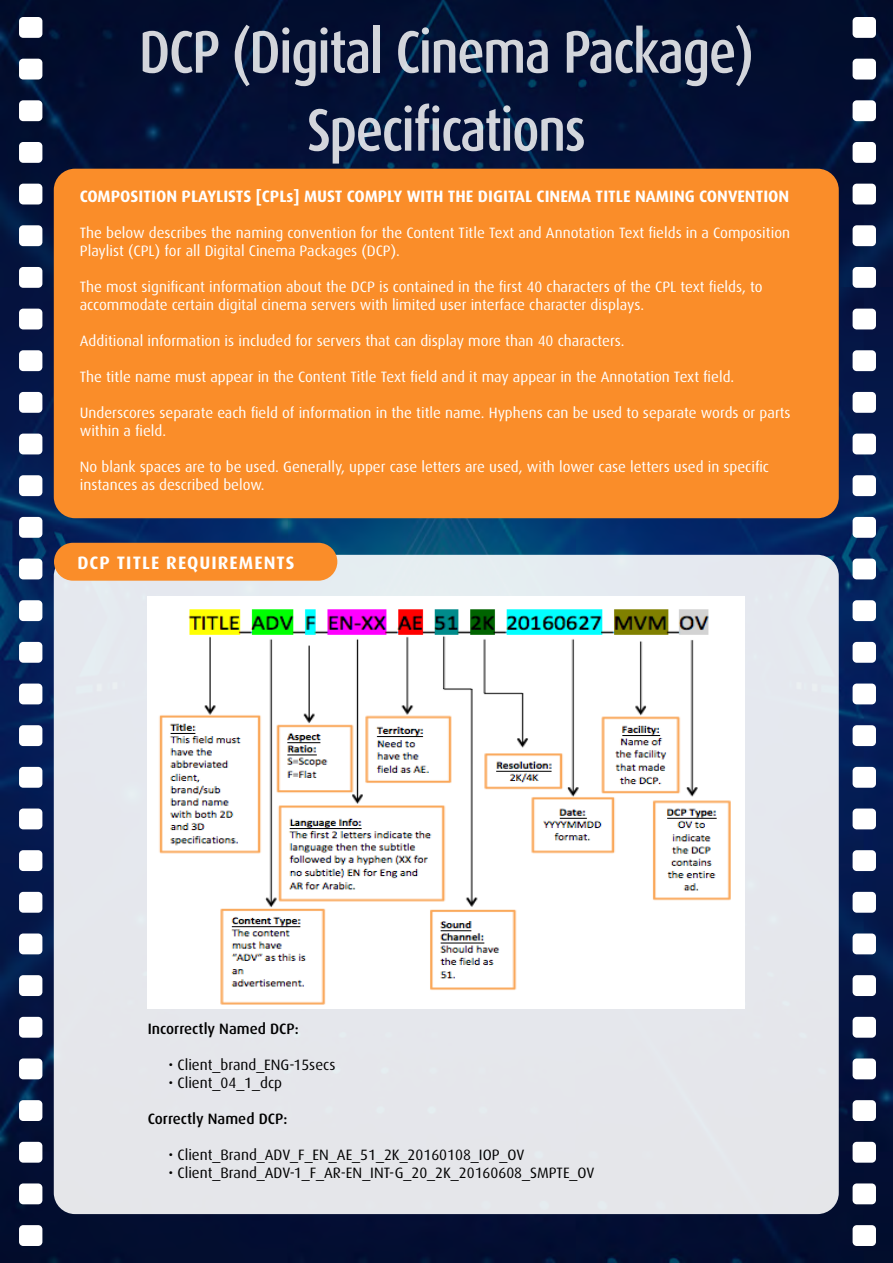
<style>
.page{position:relative;width:893px;height:1263px;background:#fff}
.page>*{position:absolute;margin:0;border:0;box-sizing:border-box;transform-origin:0 0}
.t1{font:500 60px/78px "Dax Condensed";letter-spacing:-.03em;color:#fff;text-align:center}
.t2{font:700 18px "Dax";letter-spacing:.06em;color:#fff}
.t3{font:700 16.5px "Dax";color:#fff}
.t4{font:15px/18px "Dax";color:#fff}
.t5{font:15px "Dax";color:#000}
.t6{font:500 15px "Dax";color:#000}
</style>
<div class="page">
<img style="left:0;top:0;width:893px;height:1263px">
<div style="left:19px;top:17px;width:23px;height:21px;background:#fff;border-radius:4px"></div>
<div style="left:19px;top:350px;width:23px;height:21px;background:#fff;border-radius:4px"></div>
<div style="left:19px;top:725px;width:23px;height:21px;background:#fff;border-radius:4px"></div>
<div style="left:19px;top:184px;width:23px;height:20px;background:#fff;border-radius:4px"></div>
<div style="left:19px;top:517px;width:23px;height:21px;background:#fff;border-radius:4px"></div>
<div style="left:19px;top:892px;width:23px;height:21px;background:#fff;border-radius:4px"></div>
<div style="left:19px;top:1100px;width:23px;height:21px;background:#fff;border-radius:4px"></div>
<div style="left:19px;top:100px;width:23px;height:21px;background:#fff;border-radius:4px"></div>
<div style="left:19px;top:434px;width:23px;height:20px;background:#fff;border-radius:4px"></div>
<div style="left:19px;top:808px;width:23px;height:21px;background:#fff;border-radius:4px"></div>
<div style="left:19px;top:267px;width:23px;height:21px;background:#fff;border-radius:4px"></div>
<div style="left:19px;top:642px;width:23px;height:21px;background:#fff;border-radius:4px"></div>
<div style="left:19px;top:600px;width:23px;height:21px;background:#fff;border-radius:4px"></div>
<div style="left:19px;top:975px;width:23px;height:21px;background:#fff;border-radius:4px"></div>
<div style="left:19px;top:1183px;width:23px;height:21px;background:#fff;border-radius:4px"></div>
<div style="left:19px;top:59px;width:23px;height:21px;background:#fff;border-radius:4px"></div>
<div style="left:19px;top:392px;width:23px;height:21px;background:#fff;border-radius:4px"></div>
<div style="left:19px;top:767px;width:23px;height:21px;background:#fff;border-radius:4px"></div>
<div style="left:19px;top:225px;width:23px;height:21px;background:#fff;border-radius:4px"></div>
<div style="left:19px;top:559px;width:23px;height:20px;background:#fff;border-radius:4px"></div>
<div style="left:19px;top:933px;width:23px;height:21px;background:#fff;border-radius:4px"></div>
<div style="left:19px;top:1142px;width:23px;height:21px;background:#fff;border-radius:4px"></div>
<div style="left:19px;top:142px;width:23px;height:21px;background:#fff;border-radius:4px"></div>
<div style="left:19px;top:475px;width:23px;height:21px;background:#fff;border-radius:4px"></div>
<div style="left:19px;top:850px;width:23px;height:21px;background:#fff;border-radius:4px"></div>
<div style="left:19px;top:1058px;width:23px;height:21px;background:#fff;border-radius:4px"></div>
<div style="left:19px;top:309px;width:23px;height:20px;background:#fff;border-radius:4px"></div>
<div style="left:19px;top:683px;width:23px;height:21px;background:#fff;border-radius:4px"></div>
<div style="left:19px;top:1017px;width:23px;height:21px;background:#fff;border-radius:4px"></div>
<div style="left:19px;top:1225px;width:23px;height:21px;background:#fff;border-radius:4px"></div>
<div style="left:853px;top:17px;width:23px;height:21px;background:#fff;border-radius:4px"></div>
<div style="left:853px;top:350px;width:23px;height:21px;background:#fff;border-radius:4px"></div>
<div style="left:853px;top:725px;width:23px;height:21px;background:#fff;border-radius:4px"></div>
<div style="left:853px;top:184px;width:23px;height:20px;background:#fff;border-radius:4px"></div>
<div style="left:853px;top:517px;width:23px;height:21px;background:#fff;border-radius:4px"></div>
<div style="left:853px;top:892px;width:23px;height:21px;background:#fff;border-radius:4px"></div>
<div style="left:853px;top:1100px;width:23px;height:21px;background:#fff;border-radius:4px"></div>
<div style="left:853px;top:100px;width:23px;height:21px;background:#fff;border-radius:4px"></div>
<div style="left:853px;top:434px;width:23px;height:20px;background:#fff;border-radius:4px"></div>
<div style="left:853px;top:808px;width:23px;height:21px;background:#fff;border-radius:4px"></div>
<div style="left:853px;top:267px;width:23px;height:21px;background:#fff;border-radius:4px"></div>
<div style="left:853px;top:642px;width:23px;height:21px;background:#fff;border-radius:4px"></div>
<div style="left:853px;top:600px;width:23px;height:21px;background:#fff;border-radius:4px"></div>
<div style="left:853px;top:975px;width:23px;height:21px;background:#fff;border-radius:4px"></div>
<div style="left:853px;top:1183px;width:23px;height:21px;background:#fff;border-radius:4px"></div>
<div style="left:853px;top:59px;width:23px;height:21px;background:#fff;border-radius:4px"></div>
<div style="left:853px;top:392px;width:23px;height:21px;background:#fff;border-radius:4px"></div>
<div style="left:853px;top:767px;width:23px;height:21px;background:#fff;border-radius:4px"></div>
<div style="left:853px;top:225px;width:23px;height:21px;background:#fff;border-radius:4px"></div>
<div style="left:853px;top:559px;width:23px;height:20px;background:#fff;border-radius:4px"></div>
<div style="left:853px;top:933px;width:23px;height:21px;background:#fff;border-radius:4px"></div>
<div style="left:853px;top:1142px;width:23px;height:21px;background:#fff;border-radius:4px"></div>
<div style="left:853px;top:142px;width:23px;height:21px;background:#fff;border-radius:4px"></div>
<div style="left:853px;top:475px;width:23px;height:21px;background:#fff;border-radius:4px"></div>
<div style="left:853px;top:850px;width:23px;height:21px;background:#fff;border-radius:4px"></div>
<div style="left:853px;top:1058px;width:23px;height:21px;background:#fff;border-radius:4px"></div>
<div style="left:853px;top:309px;width:23px;height:20px;background:#fff;border-radius:4px"></div>
<div style="left:853px;top:683px;width:23px;height:21px;background:#fff;border-radius:4px"></div>
<div style="left:853px;top:1017px;width:23px;height:21px;background:#fff;border-radius:4px"></div>
<div style="left:853px;top:1225px;width:23px;height:21px;background:#fff;border-radius:4px"></div>
<div style="left:54px;top:555px;width:785px;height:659px;background:#e5e7eb;border-radius:21px"></div>
<div style="left:54px;top:543px;width:283px;height:38px;background:#fa8d29;border-radius:19px"></div>
<div style="left:54px;top:169px;width:785px;height:349px;background:#fa8d29;border-radius:21px"></div>
<img style="left:148px;top:596px;width:597px;height:412px">
<h1 class="t1" style="left:139px;top:14px;width:617px">DCP (Digital Cinema Package)<br>Specifications</h1>
<p class="t3" style="left:80px;top:187px;width:711px">COMPOSITION PLAYLISTS [CPLs] MUST COMPLY WITH THE DIGITAL CINEMA TITLE NAMING CONVENTION</p>
<p class="t4" style="left:80px;top:224px;width:712px">The below describes the naming convention for the Content Title Text and Annotation Text fields in a Composition<br>Playlist (CPL) for all Digital Cinema Packages (DCP).</p>
<p class="t4" style="left:80px;top:278px;width:684px">The most significant information about the DCP is contained in the first 40 characters of the CPL text fields, to accommodate certain digital cinema servers with limited user interface character displays.</p>
<p class="t4" style="left:80px;top:332px;width:546px">Additional information is included for servers that can display more than 40 characters.</p>
<p class="t4" style="left:80px;top:368px;width:656px">The title name must appear in the Content Title Text field and it may appear in the Annotation Text field.</p>
<p class="t4" style="left:80px;top:404px;width:712px">Underscores separate each field of information in the title name. Hyphens can be used to separate words or parts within a field.</p>
<p class="t4" style="left:80px;top:458px;width:691px">No blank spaces are to be used. Generally, upper case letters are used, with lower case letters used in specific instances as described below.</p>
<p class="t2" style="left:77px;top:552px;width:219px">DCP TITLE REQUIREMENTS</p>
<p class="t6" style="left:148px;top:1020px;width:152px">Incorrectly Named DCP:</p>
<p class="t5" style="left:169px;top:1056px;width:168px">• Client_brand_ENG-15secs</p>
<p class="t5" style="left:169px;top:1074px;width:115px">• Client_04_1_dcp</p>
<p class="t6" style="left:148px;top:1110px;width:141px">Correctly Named DCP:</p>
<p class="t5" style="left:169px;top:1146px;width:357px">• Client_Brand_ADV_F_EN_AE_51_2K_20160108_IOP_OV</p>
<p class="t5" style="left:169px;top:1164px;width:427px">• Client_Brand_ADV-1_F_AR-EN_INT-G_20_2K_20160608_SMPTE_OV</p>
</div>
